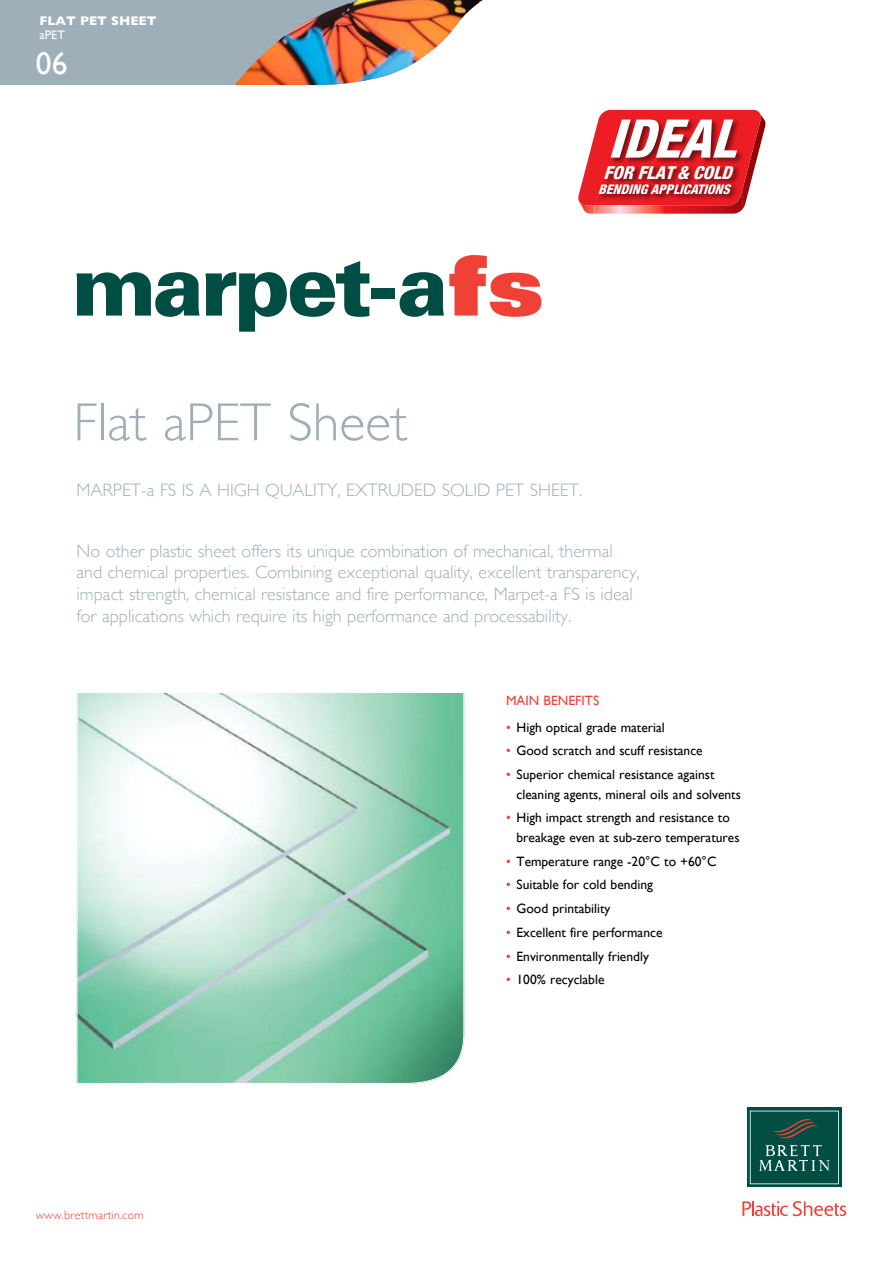
<style>
.page{position:relative;width:893px;height:1263px;background:#fff}
.page>*{position:absolute;margin:0;border:0;box-sizing:border-box;transform-origin:0 0}
.t1{font:300 54px "Gill Sans";color:#9eafb9}
.t2{font:italic 800 condensed 53.25px "Helvetica Neue";color:#fff}
.t3{font:31.5px "Gill Sans";color:#fff}
.t4{font:300 18px/21.6px "Gill Sans";color:#9eafb9}
.t5{font:italic 800 condensed 18px "Helvetica Neue";color:#fff}
.t6{font:13.5px/19.5px "Gill Sans";color:#000}
.t7{font:13.5px "Gill Sans";color:#ef4135}
.t8{font:italic 800 condensed 13.35px "Helvetica Neue";color:#fff}
.t9{font:700 12.75px "Gill Sans";color:#fff}
.t10{font:12.3px "Gill Sans";color:#fff}
.t11{font:300 12px "Gill Sans";letter-spacing:.02em;color:#ef4135}
.s1{color:#ef4135}
</style>
<div class="page">
<svg style="left:742px;top:1201px;width:104px;height:15px"></svg>
<svg style="left:747px;top:1108px;width:95px;height:79px"></svg>
<svg style="left:750px;top:1111px;width:89px;height:73px;background:#1c5c53"></svg>
<img style="left:235px;top:0;width:248px;height:86px">
<img style="left:0;top:0;width:402px;height:85px">
<svg style="left:76px;top:692px;width:389px;height:392px"></svg>
<svg style="left:578px;top:110px;width:188px;height:104px"></svg>
<img style="left:595px;top:188px;width:148px;height:26px">
<div style="left:609px;top:118px;width:135px;height:47px;background:#000;opacity:.5"></div>
<div style="left:603px;top:164px;width:60px;height:22px;background:#000;opacity:.5"></div>
<div style="left:653px;top:164px;width:32px;height:22px;background:#000;opacity:.5"></div>
<div style="left:677px;top:164px;width:64px;height:22px;background:#000;opacity:.5"></div>
<div style="left:597px;top:183px;width:96px;height:18px;background:#000;opacity:.5"></div>
<div style="left:683px;top:183px;width:22px;height:18px;background:#000;opacity:.5"></div>
<div style="left:697px;top:183px;width:42px;height:18px;background:#000;opacity:.5"></div>
<svg style="left:77px;top:272px;width:122px;height:45px"></svg>
<svg style="left:399px;top:255px;width:142px;height:62px"></svg>
<svg style="left:206px;top:261px;width:163px;height:71px"></svg>
<div style="left:371px;top:288px;width:24px;height:10px;background:#004d43"></div>
<p class="t9" style="left:40px;top:11px;width:119px">FLAT PET SHEET</p>
<p class="t10" style="left:40px;top:28px;width:27px">aPET</p>
<h3 class="t3" style="left:36px;top:45px;width:33px">06</h3>
<h2 class="t2" style="left:608px;top:106px;width:129px">IDEAL</h2>
<h3 class="t5" style="left:604px;top:161px;width:129px">FOR FLAT &amp; COLD</h3>
<p class="t8" style="left:598px;top:181px;width:133px">BENDING APPLICATIONS</p>
<h1 class="t1" style="left:73px;top:380px;width:335px">Flat aPET Sheet</h1>
<h3 class="t4" style="left:77px;top:479px;width:507px">MARPET-a FS IS A HIGH QUALITY, EXTRUDED SOLID PET SHEET.</h3>
<p class="t4" style="left:77px;top:539px;width:565px">No other plastic sheet offers its unique combination of mechanical, thermal and chemical properties. Combining exceptional quality, excellent transparency, impact strength, chemical resistance and fire performance, Marpet-a FS is ideal for applications which require its high performance and processability.</p>
<p class="t7" style="left:506px;top:693px;width:95px">MAIN BENEFITS</p>
<p class="t6" style="left:506px;top:717px;width:160px"><span class="s1">•</span> High optical grade material</p>
<p class="t6" style="left:506px;top:741px;width:198px"><span class="s1">•</span> Good scratch and scuff resistance</p>
<p class="t6" style="left:516px;top:765px;width:226px;text-indent:-11px"><span class="s1">•</span> Superior chemical resistance against cleaning agents, mineral oils and solvents</p>
<p class="t6" style="left:516px;top:808px;width:225px;text-indent:-11px"><span class="s1">•</span> High impact strength and resistance to breakage even at sub-zero temperatures</p>
<p class="t6" style="left:506px;top:851px;width:212px"><span class="s1">•</span> Temperature range -20°C to +60°C</p>
<p class="t6" style="left:506px;top:875px;width:148px"><span class="s1">•</span> Suitable for cold bending</p>
<p class="t6" style="left:506px;top:899px;width:106px"><span class="s1">•</span> Good printability</p>
<p class="t6" style="left:506px;top:922px;width:158px"><span class="s1">•</span> Excellent fire performance</p>
<p class="t6" style="left:506px;top:946px;width:144px"><span class="s1">•</span> Environmentally friendly</p>
<p class="t6" style="left:506px;top:970px;width:100px"><span class="s1">•</span> 100% recyclable</p>
<p class="t11" style="left:36px;top:1205px;width:110px">www.brettmartin.com</p>
</div>
